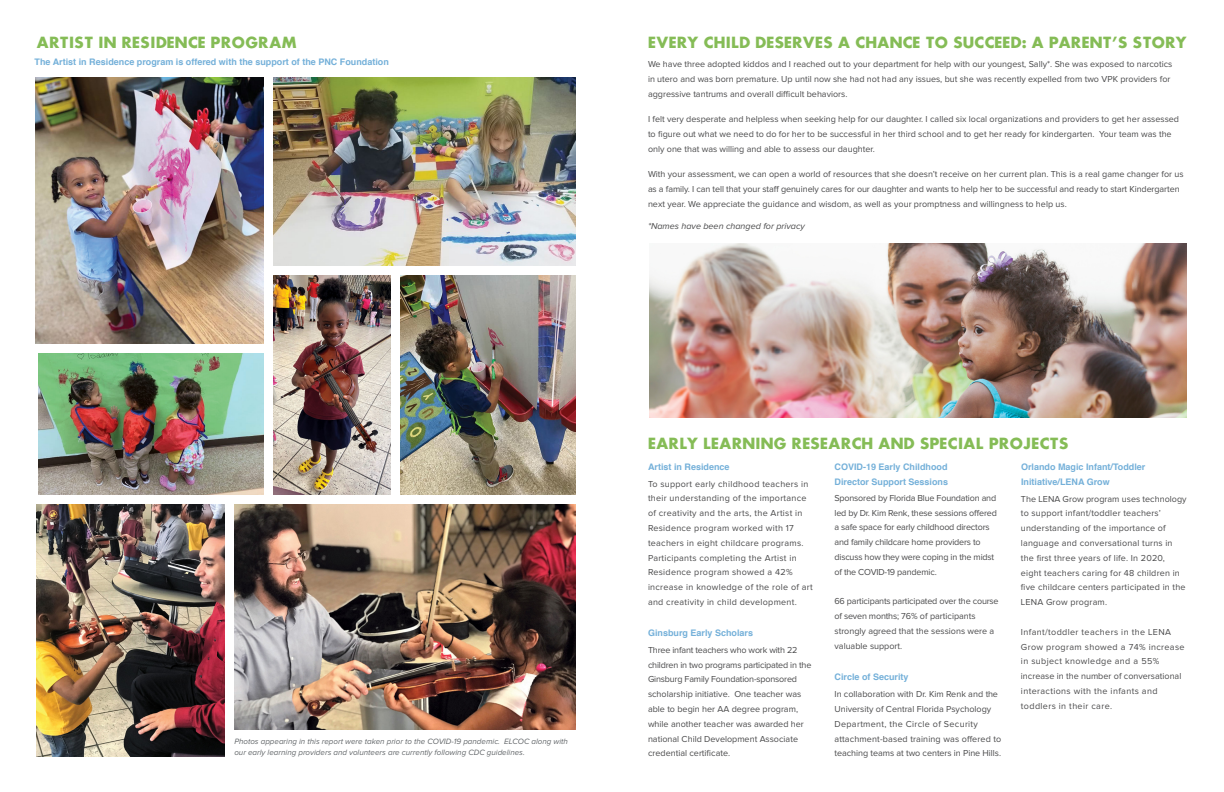
<style>
.page{position:relative;width:1224px;height:792px;background:#fff}
.page>*{position:absolute;margin:0;border:0;box-sizing:border-box;transform-origin:0 0}
.t1{font:700 15px "Futura";color:#85bc56}
.t2{font:9px/14.8px "Proxima Nova";color:#4a4a4b}
.t3{font:9px/14.8px "Proxima Nova";letter-spacing:.03em;color:#4a4a4b}
.t4{font:9px/14.8px "Proxima Nova";letter-spacing:.02em;color:#4a4a4b}
.t5{font:700 9px/14.8px "Helvetica";color:#74b0d9}
.t6{font:9px/14.8px "Proxima Nova";letter-spacing:-.02em;color:#4a4a4b}
.t7{font:9px/14.8px "Proxima Nova";letter-spacing:.04em;color:#4a4a4b}
.t8{font:italic 9px "Proxima Nova";color:#4a4a4b}
.t9{font:italic 8px/10.8px "Proxima Nova";color:#63676a}
</style>
<div class="page">
<img style="left:650px;top:244px;width:536px;height:174px">
<img style="left:35px;top:78px;width:229px;height:265px">
<img style="left:274px;top:78px;width:302px;height:188px">
<img style="left:36px;top:505px;width:188px;height:251px">
<img style="left:401px;top:276px;width:175px;height:219px">
<img style="left:38px;top:353px;width:226px;height:142px">
<img style="left:274px;top:276px;width:117px;height:219px">
<img style="left:234px;top:505px;width:342px;height:224px">
<h1 class="t1" style="left:36px;top:32px;width:262px">ARTIST IN RESIDENCE PROGRAM</h1>
<h1 class="t1" style="left:648px;top:32px;width:541px">EVERY CHILD DESERVES A CHANCE TO SUCCEED: A PARENT’S STORY</h1>
<p class="t2" style="left:648px;top:57px;width:526px">We have three adopted kiddos and I reached out to your department for help with our youngest, Sally*. She was exposed to narcotics in utero and was born premature. Up until now she had not had any issues, but she was recently expelled from two VPK providers for aggressive tantrums and overall difficult behaviors.</p>
<p class="t2" style="left:648px;top:112px;width:533px">I felt very desperate and helpless when seeking help for our daughter. I called six local organizations and providers to get her assessed to figure out what we need to do for her to be successful in her third school and to get her ready for kindergarten. Your team was the only one that was willing and able to assess our daughter.</p>
<p class="t2" style="left:648px;top:167px;width:537px">With your assessment, we can open a world of resources that she doesn’t receive on her current plan. This is a real game changer for us as a family. I can tell that your staff genuinely cares for our daughter and wants to help her to be successful and ready to start Kindergarten next year. We appreciate the guidance and wisdom, as well as your promptness and willingness to help us.</p>
<p class="t8" style="left:648px;top:221px;width:158px">*Names have been changed for privacy</p>
<p class="t5" style="left:35px;top:55px;width:356px">The Artist in Residence program is offered with the support of the PNC Foundation</p>
<p class="t9" style="left:234px;top:736px;width:335px">Photos appearing in this report were taken prior to the COVID-19 pandemic. ELCOC along with our early learning providers and volunteers are currently following CDC guidelines.</p>
<h1 class="t1" style="left:648px;top:433px;width:422px">EARLY LEARNING RESEARCH AND SPECIAL PROJECTS</h1>
<p class="t5" style="left:1021px;top:460px;width:126px">Orlando Magic Infant/Toddler<br>Initiative/LENA Grow</p>
<p class="t4" style="left:1021px;top:492px;width:167px">The LENA Grow program uses technology to support infant/toddler teachers’ understanding of the importance of language and conversational turns in the first three years of life. In 2020, eight teachers caring for 48 children in five childcare centers participated in the LENA Grow program.</p>
<p class="t7" style="left:1021px;top:625px;width:165px">Infant/toddler teachers in the LENA Grow program showed a 74% increase in subject knowledge and a 55% increase in the number of conversational interactions with the infants and toddlers in their care.</p>
<p class="t5" style="left:648px;top:459px;width:83px">Artist in Residence</p>
<p class="t5" style="left:835px;top:460px;width:115px">COVID-19 Early Childhood<br>Director Support Sessions</p>
<p class="t6" style="left:835px;top:491px;width:164px">Sponsored by Florida Blue Foundation and led by Dr. Kim Renk, these sessions offered a safe space for early childhood directors and family childcare home providers to discuss how they were coping in the midst of the COVID-19 pandemic.</p>
<p class="t2" style="left:835px;top:594px;width:166px">66 participants participated over the course of seven months; 76% of participants strongly agreed that the sessions were a valuable support.</p>
<p class="t3" style="left:648px;top:477px;width:166px">To support early childhood teachers in their understanding of the importance of creativity and the arts, the Artist in Residence program worked with 17 teachers in eight childcare programs.<br>Participants completing the Artist in Residence program showed a 42% increase in knowledge of the role of art and creativity in child development.</p>
<p class="t5" style="left:648px;top:625px;width:107px">Ginsburg Early Scholars</p>
<p class="t2" style="left:648px;top:643px;width:165px">Three infant teachers who work with 22 children in two programs participated in the Ginsburg Family Foundation-sponsored scholarship initiative. One teacher was able to begin her AA degree program, while another teacher was awarded her national Child Development Associate credential certificate.</p>
<p class="t5" style="left:835px;top:670px;width:76px">Circle of Security</p>
<p class="t2" style="left:835px;top:687px;width:168px">In collaboration with Dr. Kim Renk and the University of Central Florida Psychology Department, the Circle of Security attachment-based training was offered to teaching teams at two centers in Pine Hills.</p>
</div>
